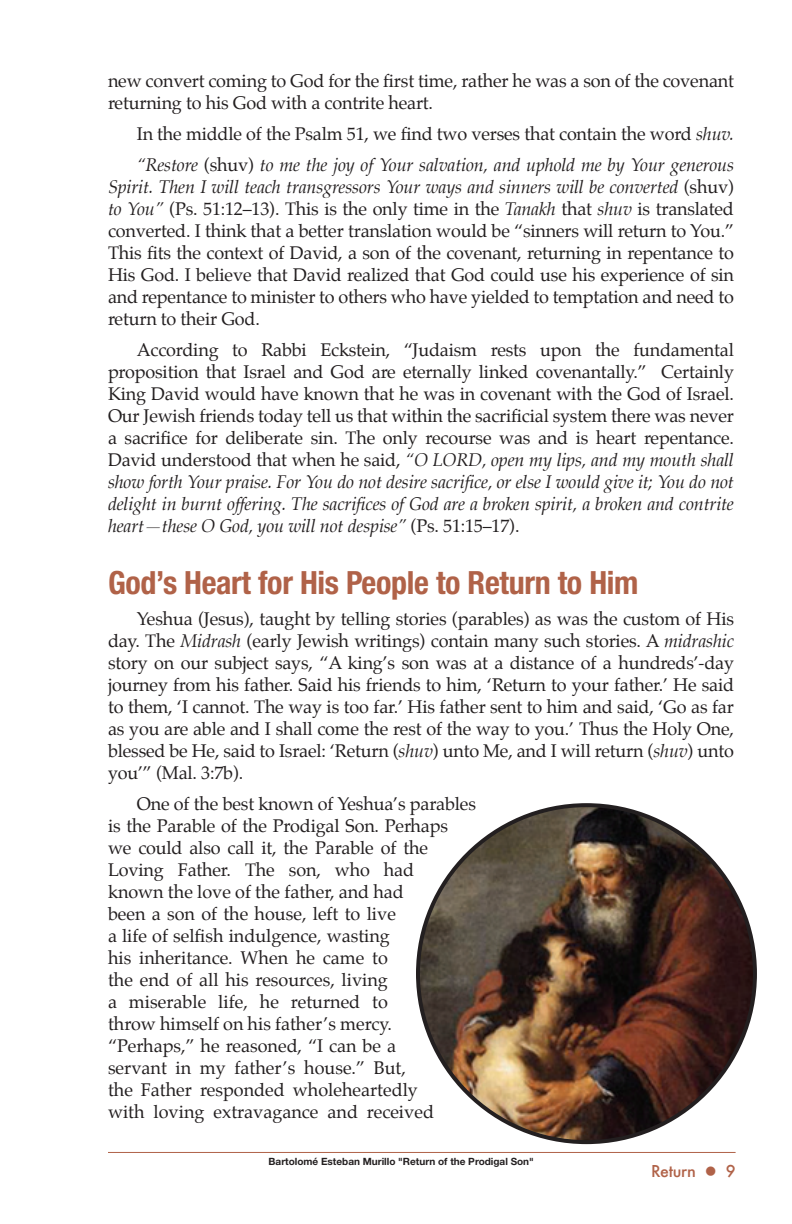
<style>
.page{position:relative;width:792px;height:1224px;background:#fff}
.page>*{position:absolute;margin:0;border:0;box-sizing:border-box;transform-origin:0 0}
.t1{font:700 condensed 32px "Helvetica Neue LT Std";letter-spacing:-.01em;color:#b06248}
.t2{font:18px/22px "Palatino";letter-spacing:-.01em;color:#231f20;text-align:justify}
.t3{font:italic 18px/31px "Palatino";letter-spacing:-.01em;color:#231f20}
.t4{font:500 16px "Futura";letter-spacing:-.02em;color:#b06248}
.t5{font:700 10px "Helvetica Neue LT Std";color:#231f20}
.s1{font-style:normal}
.s2{font-style:italic}
</style>
<div class="page">
<hr style="left:108px;top:1152px;width:628px;height:1px;background:#b06248">
<img style="left:418px;top:805px;width:337px;height:337px;border-radius:168px">
<p class="t2" style="left:108px;top:70px;width:628px">new convert coming to God for the first time, rather he was a son of the covenant returning to his God with a contrite heart.</p>
<p class="t3" style="left:137px;top:118px;width:599px"><span class="s1">In the middle of the Psalm 51, we find two verses that contain the word</span> shuv. “Restore <span class="s1">(shuv)</span> to me the joy of Your salvation, and uphold me by Your generous</p>
<p class="t2" style="left:108px;top:176px;width:628px"><span class="s2">Spirit. Then I will teach transgressors Your ways and sinners will be converted</span> (shuv) <span class="s2">to You”</span> (Ps. 51:12–13). This is the only time in the <span class="s2">Tanakh</span> that <span class="s2">shuv</span> is translated converted. I think that a better translation would be “sinners will return to You.” This fits the context of David, a son of the covenant, returning in repentance to His God. I believe that David realized that God could use his experience of sin and repentance to minister to others who have yielded to temptation and need to return to their God.</p>
<p class="t2" style="left:108px;top:339px;width:628px;text-indent:29px">According to Rabbi Eckstein, “Judaism rests upon the fundamental proposition that Israel and God are eternally linked covenantally.” Certainly King David would have known that he was in covenant with the God of Israel.<br>Our Jewish friends today tell us that within the sacrificial system there was never a sacrifice for deliberate sin. The only recourse was and is heart repentance.<br>David understood that when he said, <span class="s2">“O LORD, open my lips, and my mouth shall show forth Your praise. For You do not desire sacrifice, or else I would give it; You do not delight in burnt offering. The sacrifices of God are a broken spirit, a broken and contrite heart—these O God, you will not despise”</span> (Ps. 51:15–17).</p>
<h1 class="t1" style="left:108px;top:563px;width:532px">God’s Heart for His People to Return to Him</h1>
<p class="t2" style="left:108px;top:608px;width:628px;text-indent:29px">Yeshua (Jesus), taught by telling stories (parables) as was the custom of His day. The <span class="s2">Midrash</span> (early Jewish writings) contain many such stories. A <span class="s2">midrashic </span>story on our subject says, “A king’s son was at a distance of a hundreds’-day journey from his father. Said his friends to him, ‘Return to your father.’ He said to them, ‘I cannot. The way is too far.’ His father sent to him and said, ‘Go as far as you are able and I shall come the rest of the way to you.’ Thus the Holy One, blessed be He, said to Israel: ‘Return (<span class="s2">shuv</span>) unto Me, and I will return (<span class="s2">shuv</span>) unto you’” (Mal. 3:7b).</p>
<p class="t2" style="left:108px;top:793px;width:370px;text-align:left;text-indent:29px">One of the best known of Yeshua’s parables is the Parable of the Prodigal Son. Perhaps<br>we could also call it, the Parable of the Loving Father. The son, who had<br>known the love of the father, and had<br>been a son of the house, left to live<br>a life of selfish indulgence, wasting<br>his inheritance. When he came to<br>the end of all his resources, living<br>a miserable life, he returned to<br>throw himself on his father’s mercy. “Perhaps,” he reasoned, “I can be a<br>servant in my father’s house.” But,<br>the Father responded wholeheartedly<br>with loving extravagance and received</p>
<p class="t5" style="left:269px;top:1155px;width:267px">Bartolomé Esteban Murillo "Return of the Prodigal Son"</p>
<p class="t4" style="left:651px;top:1161px;width:86px">Return ● 9</p>
</div>
